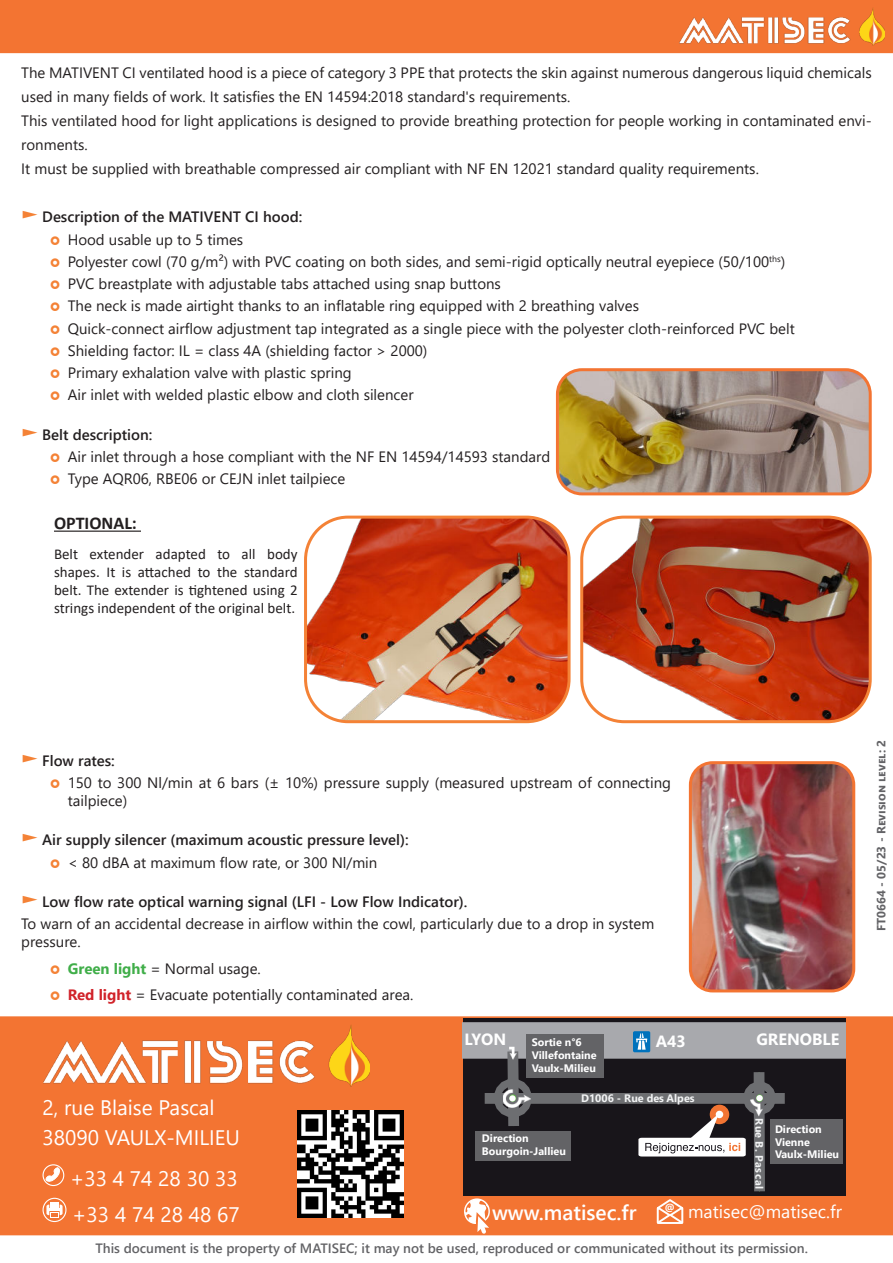
<style>
.page{position:relative;width:893px;height:1263px;background:#fff}
.page>*{position:absolute;margin:0;border:0;box-sizing:border-box;transform-origin:0 0}
.t1{font:21px/29.5px "Segoe UI";color:#fff}
.t2{font:600 21px "Segoe UI";color:#fff}
.t3{font:18px "Segoe UI";color:#fff}
.t4{font:700 18px "Calibri";color:#231f20}
.t5{font:700 16.2px "Segoe UI";color:#fff}
.t6{font:15px/22.2px "Segoe UI";color:#231f20}
.t7{font:15px/18px "Calibri";color:#231f20;text-align:justify}
.t8{font:600 15px/22.2px "Segoe UI";color:#231f20}
.t9{font:600 13.5px "Segoe UI";color:#636366}
.t10{font:700 12px "Segoe UI";color:#636366}
.t11{font:700 10.8px/13px "Segoe UI";color:#fff}
.t12{font:700 10.8px "Segoe UI";color:#f2f3f4}
.t13{font:700 10.2px "Segoe UI";color:#fff}
.s1{font-size:21px;color:#f48236}
.s2{font-weight:600}
.s3{font-weight:400;font-size:21px;color:#f48236}
.s4{font-weight:400}
.s5{font-weight:700;color:#40ae49}
.s6{font-weight:700;color:#d1232a}
</style>
<div class="page">
<div style="left:1px;top:1017px;width:891px;height:217px;background:#f37432"></div>
<div style="left:0;top:1016px;width:893px;height:219px;border:2px solid #f37432"></div>
<img style="left:43px;top:1025px;width:327px;height:61px">
<div style="left:463px;top:1019px;width:382px;height:177px;background:#18151a"></div>
<div style="left:485px;top:1093px;width:300px;height:11px;background:#6d6e71"></div>
<div style="left:463px;top:1022px;width:382px;height:37px;background:#a8a9ad"></div>
<svg style="left:502px;top:1061px;width:23px;height:65px"></svg>
<div style="left:494px;top:1079px;width:38px;height:38px;border:31px solid #6d6e71;border-radius:50%"></div>
<div style="left:743px;top:1081px;width:33px;height:34px;border:26px solid #6d6e71;border-radius:50%"></div>
<img style="left:500px;top:1046px;width:26px;height:15px">
<img style="left:770px;top:1090px;width:4px;height:21px">
<div style="left:633px;top:1031px;width:17px;height:21px;background:#0072bc;border-radius:2px"></div>
<svg style="left:636px;top:1033px;width:11px;height:17px"></svg>
<img style="left:503px;top:1084px;width:28px;height:28px">
<div style="left:526px;top:1034px;width:77px;height:44px;background:#636366"></div>
<div style="left:475px;top:1131px;width:96px;height:30px;background:#636366"></div>
<div style="left:770px;top:1119px;width:73px;height:45px;background:#636366"></div>
<svg style="left:46px;top:1167px;width:15px;height:15px"></svg>
<div style="left:43px;top:1164px;width:21px;height:22px;border:1px solid #fff;border-radius:50%"></div>
<div style="left:43px;top:1198px;width:24px;height:24px;border:1px solid #fff;border-radius:50%"></div>
<div style="left:50px;top:1202px;width:9px;height:6px;background:#fff"></div>
<div style="left:50px;top:1212px;width:9px;height:6px;background:#fff"></div>
<svg style="left:47px;top:1204px;width:15px;height:13px"></svg>
<svg style="left:464px;top:1198px;width:26px;height:36px"></svg>
<svg style="left:638px;top:1072px;width:132px;height:152px"></svg>
<div style="left:1px;top:1px;width:891px;height:51px;background:#f37432"></div>
<div style="left:0;top:0;width:893px;height:53px;border:2px solid #f37432"></div>
<img style="left:679px;top:8px;width:206px;height:38px">
<img style="left:297px;top:1111px;width:106px;height:106px">
<img style="left:558px;top:372px;width:310px;height:122px">
<div style="left:556px;top:368px;width:316px;height:127px;border:3px solid #f37432;border-radius:25px"></div>
<hr style="left:54px;top:531px;width:87px;height:1px;background:#231f20">
<img style="left:307px;top:517px;width:260px;height:205px">
<div style="left:304px;top:516px;width:267px;height:207px;border:3px solid #f48236;border-radius:43px"></div>
<img style="left:584px;top:517px;width:284px;height:203px">
<div style="left:580px;top:516px;width:292px;height:207px;border:3px solid #f48236;border-radius:43px"></div>
<img style="left:691px;top:765px;width:163px;height:226px">
<div style="left:689px;top:761px;width:166px;height:231px;border:3px solid #f37432;border-radius:22px"></div>
<p class="t6" style="left:21px;top:62px;width:852px;line-height:24px">The MATIVENT CI ventilated hood is a piece of category 3 PPE that protects the skin against numerous dangerous liquid chemicals used in many fields of work. It satisfies the EN 14594:2018 standard's requirements.<br>This ventilated hood for light applications is designed to provide breathing protection for people working in contaminated envi&shy;ronments.<br>It must be supplied with breathable compressed air compliant with NF EN 12021 standard quality requirements.</p>
<p class="t6" style="left:68px;top:207px;width:728px;text-indent:-47px"><span class="s1">►</span> <span class="s2">Description of the MATIVENT CI hood:<br></span>Hood usable up to 5 times<br>Polyester cowl (70 g/m²) with PVC coating on both sides, and semi-rigid optically neutral eyepiece (50/100<sup>ths</sup>)<br>PVC breastplate with adjustable tabs attached using snap buttons<br>The neck is made airtight thanks to an inflatable ring equipped with 2 breathing valves<br>Quick-connect airflow adjustment tap integrated as a single piece with the polyester cloth-reinforced PVC belt Shielding factor: IL = class 4A (shielding factor &gt; 2000)<br>Primary exhalation valve with plastic spring<br>Air inlet with welded plastic elbow and cloth silencer</p>
<p class="t6" style="left:68px;top:422px;width:484px;text-indent:-47px"><span class="s1">►</span> <span class="s2">Belt description:<br></span>Air inlet through a hose compliant with the NF EN 14594/14593 standard<br>Type AQR06, RBE06 or CEJN inlet tailpiece</p>
<p class="t4" style="left:54px;top:512px;width:84px">OPTIONAL:</p>
<p class="t7" style="left:54px;top:546px;width:245px">Belt extender adapted to all body shapes. It is attached to the standard belt. The extender is tightened using 2 strings independent of the original belt.</p>
<p class="t6" style="left:68px;top:748px;width:605px;text-indent:-47px"><span class="s1">►</span> <span class="s2">Flow rates:<br></span>150 to 300 Nl/min at 6 bars (± 10%) pressure supply (measured upstream of connecting</p>
<p class="t6" style="left:68px;top:788px;width:61px">tailpiece)</p>
<p class="t8" style="left:68px;top:830px;width:342px;text-indent:-47px"><span class="s3">►</span> Air supply silencer (maximum acoustic pressure level): <span class="s4">&lt; 80 dBA at maximum flow rate, or 300 Nl/min</span></p>
<p class="t6" style="left:21px;top:889px;width:635px"><span class="s1">►</span> <span class="s2">Low flow rate optical warning signal (LFI - Low Flow Indicator).<br></span>To warn of an accidental decrease in airflow within the cowl, particularly due to a drop in system</p>
<p class="t6" style="left:68px;top:930px;width:347px;line-height:26.5px;text-indent:-46px">pressure.<br><span class="s5">Green light</span> = Normal usage.<br><span class="s6">Red light</span> = Evacuate potentially contaminated area.</p>
<p class="t5" style="left:464px;top:1033px;width:43px">LYON</p>
<p class="t11" style="left:532px;top:1037px;width:66px">Sortie n°6<br>Villefontaine<br>Vaulx-Milieu</p>
<p class="t5" style="left:656px;top:1035px;width:32px">A43</p>
<p class="t5" style="left:756px;top:1033px;width:85px">GRENOBLE</p>
<h1 class="t1" style="left:43px;top:1095px;width:199px">2, rue Blaise Pascal<br>38090 VAULX-MILIEU</h1>
<h1 class="t1" style="left:70px;top:1163px;width:171px;line-height:36px">+33 4 74 28 30 33 +33 4 74 28 48 67</h1>
<p class="t12" style="left:581px;top:1094px;width:115px">D1006 - Rue des Alpes</p>
<p class="t12" style="left:764px;top:1118px;width:73px;rotate:90deg">R u Be P. l acsa</p>
<p class="t11" style="left:482px;top:1133px;width:85px">Direction<br>Bourgoin-Jallieu</p>
<p class="t11" style="left:775px;top:1123px;width:66px">Direction<br>Vienne<br>Vaulx-Milieu</p>
<h1 class="t2" style="left:492px;top:1204px;width:146px">www.matisec.fr</h1>
<p class="t3" style="left:688px;top:1204px;width:155px">matisec@matisec.fr</p>
<p class="t13" style="left:665px;top:1204px;width:11px">@</p>
<p class="t9" style="left:95px;top:1242px;width:714px">This document is the property of MATISEC; it may not be used, reproduced or communicated without its permission.</p>
<p class="t10" style="left:870px;top:931px;width:193px;rotate:-90deg">FT0664 - 05/23 - Revision level: 2</p>
</div>
